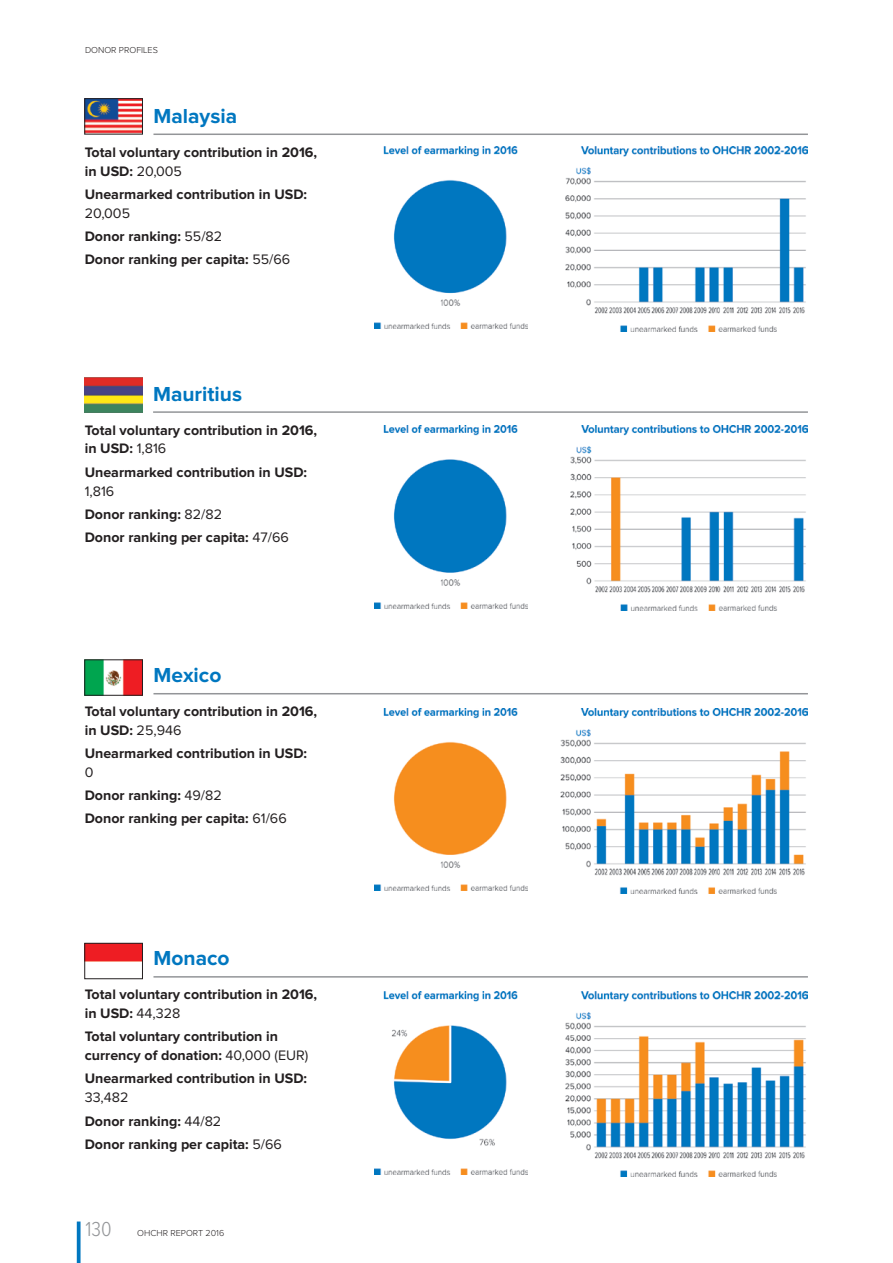
<style>
.page{position:relative;width:893px;height:1263px;background:#fff}
.page>*{position:absolute;margin:0;border:0;box-sizing:border-box;transform-origin:0 0}
.Donor_Country_Title{font:700 21px "Proxima Nova";color:#0077c0}
.t1{font:300 21px "Proxima Nova Cond";color:#939598}
.Donor_Body_Text{font:700 14.25px/18.9px "Proxima Nova";color:#231f20}
.t2{font:300 9px "Proxima Nova";color:#231f20}
.s1{font-weight:400}
</style>
<div class="page">
<svg style="left:77px;top:1221px;width:4px;height:42px"></svg>
<hr style="left:153px;top:134px;width:655px;height:1px;background:#939598">
<hr style="left:153px;top:411px;width:655px;height:2px;background:#939598">
<hr style="left:153px;top:693px;width:655px;height:1px;background:#939598">
<hr style="left:153px;top:976px;width:655px;height:1px;background:#939598">
<img style="left:86px;top:100px;width:55px;height:32px">
<div style="left:84px;top:98px;width:59px;height:36px;border:1px solid #231f20"></div>
<img style="left:374px;top:146px;width:154px;height:183px">
<img style="left:566px;top:146px;width:242px;height:185px">
<img style="left:374px;top:426px;width:154px;height:182px">
<img style="left:570px;top:426px;width:238px;height:185px">
<img style="left:374px;top:708px;width:154px;height:182px">
<img style="left:561px;top:708px;width:247px;height:185px">
<img style="left:85px;top:377px;width:57px;height:36px">
<img style="left:86px;top:661px;width:55px;height:33px">
<div style="left:84px;top:659px;width:59px;height:37px;border:1px solid #231f20"></div>
<img style="left:86px;top:945px;width:55px;height:17px">
<div style="left:84px;top:943px;width:59px;height:36px;border:1px solid #231f20"></div>
<img style="left:374px;top:992px;width:154px;height:182px">
<img style="left:566px;top:992px;width:242px;height:185px">
<p class="t2" style="left:85px;top:46px;width:74px">DONOR PROFILES</p>
<p class="Donor_Country_Title" style="left:153px;top:106px;width:85px">Malaysia</p>
<p class="Donor_Body_Text" style="left:85px;top:143px;width:234px">Total voluntary contribution in 2016, in USD: <span class="s1">20,005</span></p>
<p class="Donor_Body_Text" style="left:85px;top:185px;width:224px">Unearmarked contribution in USD:<br><span class="s1">20,005</span></p>
<p class="Donor_Body_Text" style="left:85px;top:227px;width:139px">Donor ranking: <span class="s1">55/82</span></p>
<p class="Donor_Body_Text" style="left:85px;top:250px;width:207px">Donor ranking per capita: <span class="s1">55/66</span></p>
<p class="Donor_Country_Title" style="left:153px;top:384px;width:90px">Mauritius</p>
<p class="Donor_Body_Text" style="left:85px;top:421px;width:234px">Total voluntary contribution in 2016, in USD: <span class="s1">1,816</span></p>
<p class="Donor_Body_Text" style="left:85px;top:463px;width:224px">Unearmarked contribution in USD:<br><span class="s1">1,816</span></p>
<p class="Donor_Body_Text" style="left:85px;top:505px;width:139px">Donor ranking: <span class="s1">82/82</span></p>
<p class="Donor_Body_Text" style="left:85px;top:528px;width:206px">Donor ranking per capita: <span class="s1">47/66</span></p>
<p class="Donor_Country_Title" style="left:153px;top:666px;width:70px">Mexico</p>
<p class="Donor_Body_Text" style="left:85px;top:702px;width:234px">Total voluntary contribution in 2016, in USD: <span class="s1">25,946</span></p>
<p class="Donor_Body_Text" style="left:85px;top:745px;width:224px">Unearmarked contribution in USD:<br><span class="s1">0</span></p>
<p class="Donor_Body_Text" style="left:85px;top:787px;width:139px">Donor ranking: <span class="s1">49/82</span></p>
<p class="Donor_Body_Text" style="left:85px;top:810px;width:204px">Donor ranking per capita: <span class="s1">61/66</span></p>
<p class="Donor_Country_Title" style="left:153px;top:949px;width:78px">Monaco</p>
<p class="Donor_Body_Text" style="left:85px;top:986px;width:234px">Total voluntary contribution in 2016, in USD: <span class="s1">44,328</span></p>
<p class="Donor_Body_Text" style="left:85px;top:1028px;width:225px">Total voluntary contribution in currency of donation: <span class="s1">40,000 (EUR)</span></p>
<p class="Donor_Body_Text" style="left:85px;top:1070px;width:224px">Unearmarked contribution in USD:<br><span class="s1">33,482</span></p>
<p class="Donor_Body_Text" style="left:85px;top:1112px;width:138px">Donor ranking: <span class="s1">44/82</span></p>
<p class="Donor_Body_Text" style="left:85px;top:1135px;width:199px">Donor ranking per capita: <span class="s1">5/66</span></p>
<h1 class="t1" style="left:85px;top:1219px;width:28px">130</h1>
<p class="t2" style="left:137px;top:1229px;width:89px">OHCHR REPORT 2016</p>
</div>
